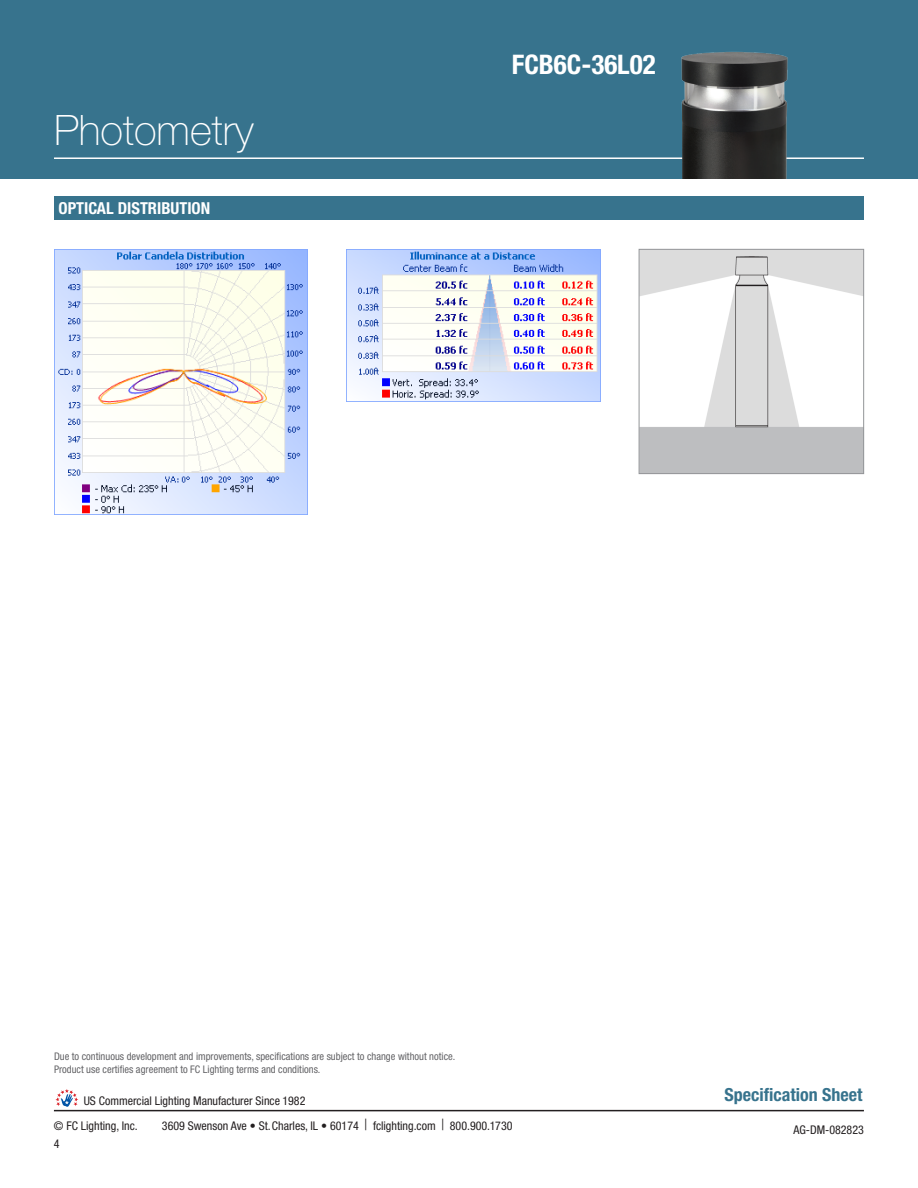
<style>
.page{position:relative;width:918px;height:1188px;background:#fff}
.page>*{position:absolute;margin:0;border:0;box-sizing:border-box;transform-origin:0 0}
.t1{font:100 42px "Helvetica Neue LT Std";color:#fff}
.t2{font:700 condensed 27px "Helvetica Neue LT Std";color:#fff}
.t3{font:700 condensed 18px "Helvetica Neue LT Std";color:#37738d}
.t4{font:700 condensed 16.5px "Helvetica Neue LT Std";color:#fff}
.t5{font:condensed 12px/24.5px "Helvetica Neue LT Std";color:#231f20}
.t6{font:condensed 10.5px/12.6px "Helvetica Neue LT Std";color:#636366}
.s1{font-size:15.6px}
</style>
<div class="page">
<svg style="left:55px;top:1089px;width:23px;height:18px"></svg>
<hr style="left:54px;top:1110px;width:810px;height:1px;background:#231f20">
<div style="left:0;top:0;width:918px;height:178px;background:#37738d"></div>
<hr style="left:54px;top:157px;width:810px;height:2px;background:#fff">
<div style="left:54px;top:196px;width:810px;height:24px;background:#37738d"></div>
<img style="left:641px;top:251px;width:221px;height:221px">
<div style="left:639px;top:249px;width:225px;height:225px;border:1px solid #939598"></div>
<img style="left:346px;top:249px;width:254px;height:152px">
<img style="left:55px;top:249px;width:253px;height:265px">
<img style="left:673px;top:51px;width:119px;height:127px">
<p class="t1" style="left:54px;top:107px;width:201px">Photometry</p>
<p class="t4" style="left:58px;top:199px;width:153px">OPTICAL DISTRIBUTION</p>
<p class="t2" style="left:512px;top:48px;width:145px">FCB6C-36L02</p>
<p class="t6" style="left:54px;top:1050px;width:403px">Due to continuous development and improvements, specifications are subject to change without notice.<br>Product use certifies agreement to FC Lighting terms and conditions.</p>
<p class="t5" style="left:54px;top:1089px;width:253px;text-indent:30px">US Commercial Lighting Manufacturer Since 1982 © FC Lighting, Inc.</p>
<p class="t5" style="left:162px;top:1113px;width:352px">3609 Swenson Ave • St. Charles, IL • 60174 <span class="s1">|</span> fclighting.com <span class="s1">|</span> 800.900.1730</p>
<p class="t5" style="left:54px;top:1132px;width:7px">4</p>
<h3 class="t3" style="left:725px;top:1084px;width:139px">Specification Sheet</h3>
<p class="t5" style="left:793px;top:1118px;width:72px">AG-DM-082823</p>
</div>
